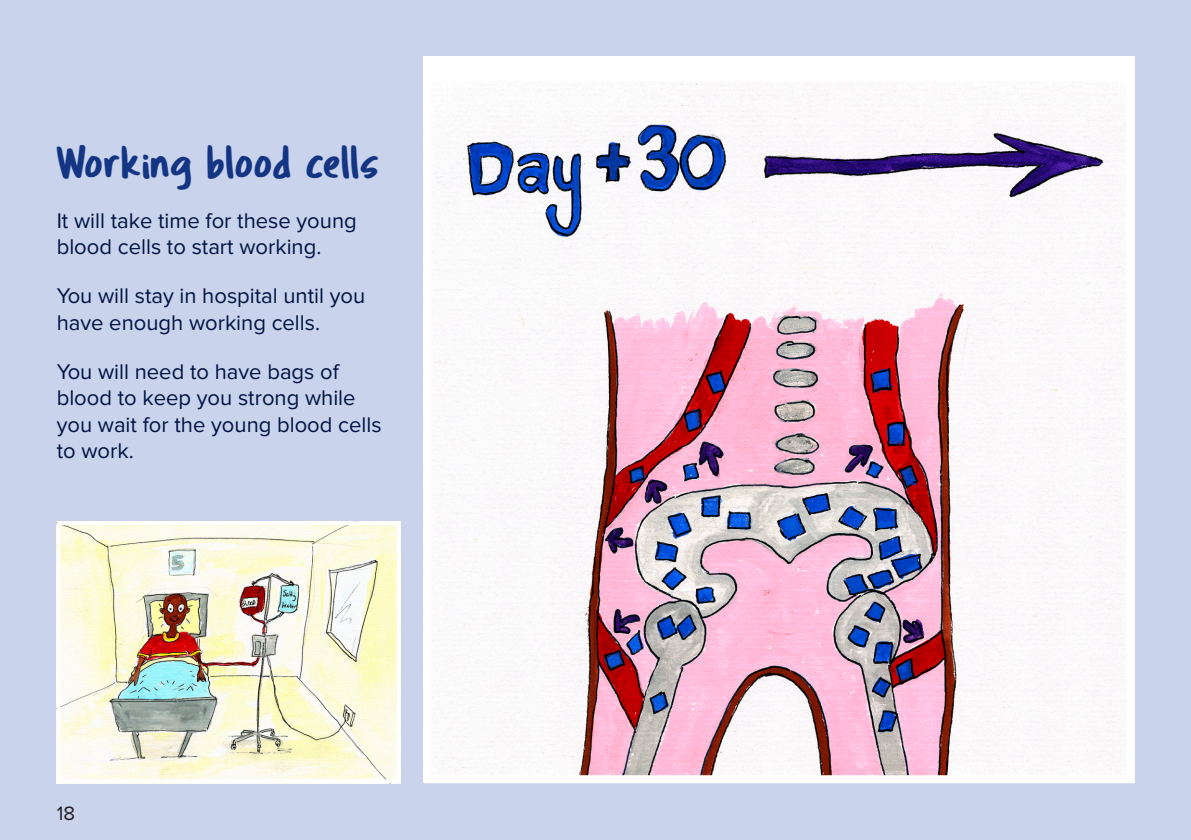
<style>
.page{position:relative;width:1191px;height:840px;background:#fff}
.page>*{position:absolute;margin:0;border:0;box-sizing:border-box;transform-origin:0 0}
.Internal_Page_Headin{font:48px "Tragic Marker";color:#133583}
.Internal_Page_Headin-2{font:22px/26.4px "Proxima Nova";color:#001443}
.t1{font:20px "Proxima Nova";color:#231f20}
</style>
<div class="page">
<div style="left:0;top:0;width:1191px;height:839px;background:#c9d3eb"></div>
<img style="left:432px;top:66px;width:693px;height:707px">
<div style="left:423px;top:57px;width:711px;height:725px;border:8px solid #fff"></div>
<img style="left:62px;top:526px;width:333px;height:251px">
<div style="left:57px;top:521px;width:343px;height:261px;border:4px solid #fff"></div>
<p class="Internal_Page_Headin" style="left:57px;top:132px;width:325px">Working blood cells</p>
<p class="Internal_Page_Headin-2" style="left:57px;top:207px;width:301px">It will take time for these young blood cells to start working.</p>
<p class="Internal_Page_Headin-2" style="left:57px;top:283px;width:310px">You will stay in hospital until you have enough working cells.</p>
<p class="Internal_Page_Headin-2" style="left:57px;top:358px;width:326px">You will need to have bags of blood to keep you strong while you wait for the young blood cells to work.</p>
<p class="t1" style="left:57px;top:800px;width:20px">18</p>
</div>
